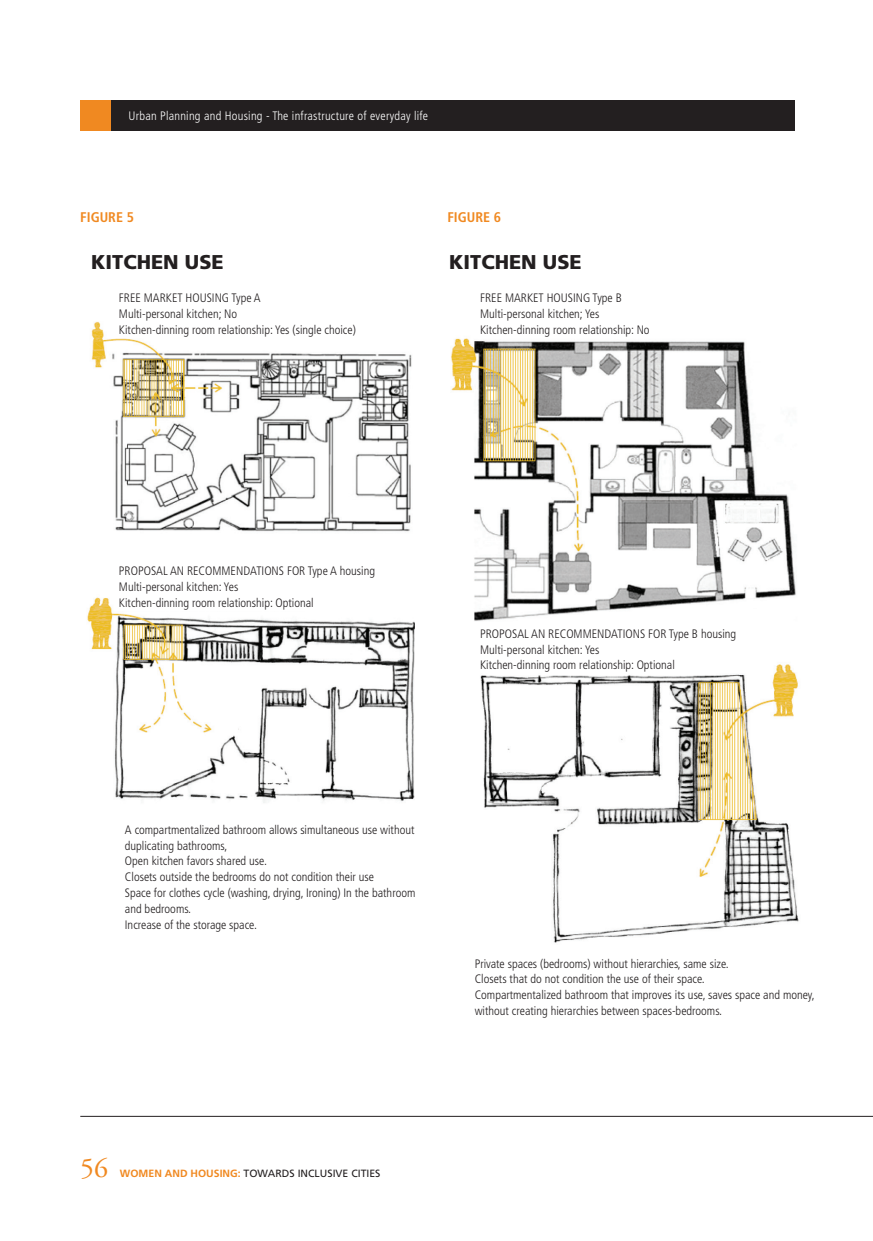
<style>
.page{position:relative;width:873px;height:1241px;background:#fff}
.page>*{position:absolute;margin:0;border:0;box-sizing:border-box;transform-origin:0 0}
.t1{font:28px "Adobe Garamond Pro";color:#f08921}
.t2{font:900 19.95px "Frutiger LT Std";color:#231f20}
.t3{font:700 condensed 14px "Frutiger LT Std";color:#f08921}
.t4{font:300 condensed 12.25px/15.8px "Frutiger LT Std";color:#231f20}
.t5{font:300 condensed 12.25px "Frutiger LT Std";letter-spacing:.02em;color:#fff}
.t6{font:10.5px "Frutiger LT Std";color:#231f20}
.s1{font-weight:700;color:#f08921}
</style>
<div class="page">
<div style="left:80px;top:100px;width:31px;height:31px;background:#f08921"></div>
<div style="left:111px;top:100px;width:684px;height:31px;background:#231f20"></div>
<hr style="left:80px;top:1116px;width:793px;height:1px;background:#231f20">
<img style="left:451px;top:338px;width:348px;height:605px">
<img style="left:87px;top:321px;width:327px;height:482px">
<div style="left:117px;top:291px;width:256px;height:47px;background:#fff"></div>
<div style="left:117px;top:562px;width:291px;height:49px;background:#fff"></div>
<div style="left:475px;top:624px;width:287px;height:49px;background:#fff"></div>
<p class="t5" style="left:129px;top:109px;width:301px">Urban Planning and Housing - The infrastructure of everyday life</p>
<p class="t3" style="left:80px;top:209px;width:15px">FIGURE</p>
<p class="t3" style="left:127px;top:209px;width:9px">5</p>
<p class="t3" style="left:447px;top:209px;width:15px">FIGURE</p>
<p class="t3" style="left:494px;top:209px;width:9px">6</p>
<h2 class="t2" style="left:91px;top:250px;width:134px">KITCHEN USE</h2>
<h2 class="t2" style="left:449px;top:250px;width:134px">KITCHEN USE</h2>
<p class="t4" style="left:119px;top:290px;width:238px">FREE MARKET HOUSING Type A<br>Multi-personal kitchen; No<br>Kitchen-dinning room relationship: Yes (single choice)</p>
<p class="t4" style="left:480px;top:290px;width:171px">FREE MARKET HOUSING Type B<br>Multi-personal kitchen; Yes<br>Kitchen-dinning room relationship: No</p>
<p class="t4" style="left:119px;top:563px;width:258px">PROPOSAL AN RECOMMENDATIONS FOR Type A housing<br>Multi-personal kitchen: Yes<br>Kitchen-dinning room relationship: Optional</p>
<p class="t4" style="left:480px;top:626px;width:258px">PROPOSAL AN RECOMMENDATIONS FOR Type B housing<br>Multi-personal kitchen: Yes<br>Kitchen-dinning room relationship: Optional</p>
<p class="t4" style="left:125px;top:822px;width:292px">A compartmentalized bathroom allows simultaneous use without duplicating bathrooms,<br>Open kitchen favors shared use.<br>Closets outside the bedrooms do not condition their use<br>Space for clothes cycle (washing, drying, Ironing) In the bathroom and bedrooms.<br>Increase of the storage space.</p>
<h1 class="t1" style="left:80px;top:1151px;width:29px">56</h1>
<p class="t6" style="left:120px;top:1167px;width:262px"><span class="s1">WOMEN AND HOUSING:</span> TOWARDS INCLUSIVE CITIES</p>
<p class="t4" style="left:475px;top:956px;width:342px">Private spaces (bedrooms) without hierarchies, same size.<br>Closets that do not condition the use of their space.<br>Compartmentalized bathroom that improves its use, saves space and money, without creating hierarchies between spaces-bedrooms.</p>
</div>
